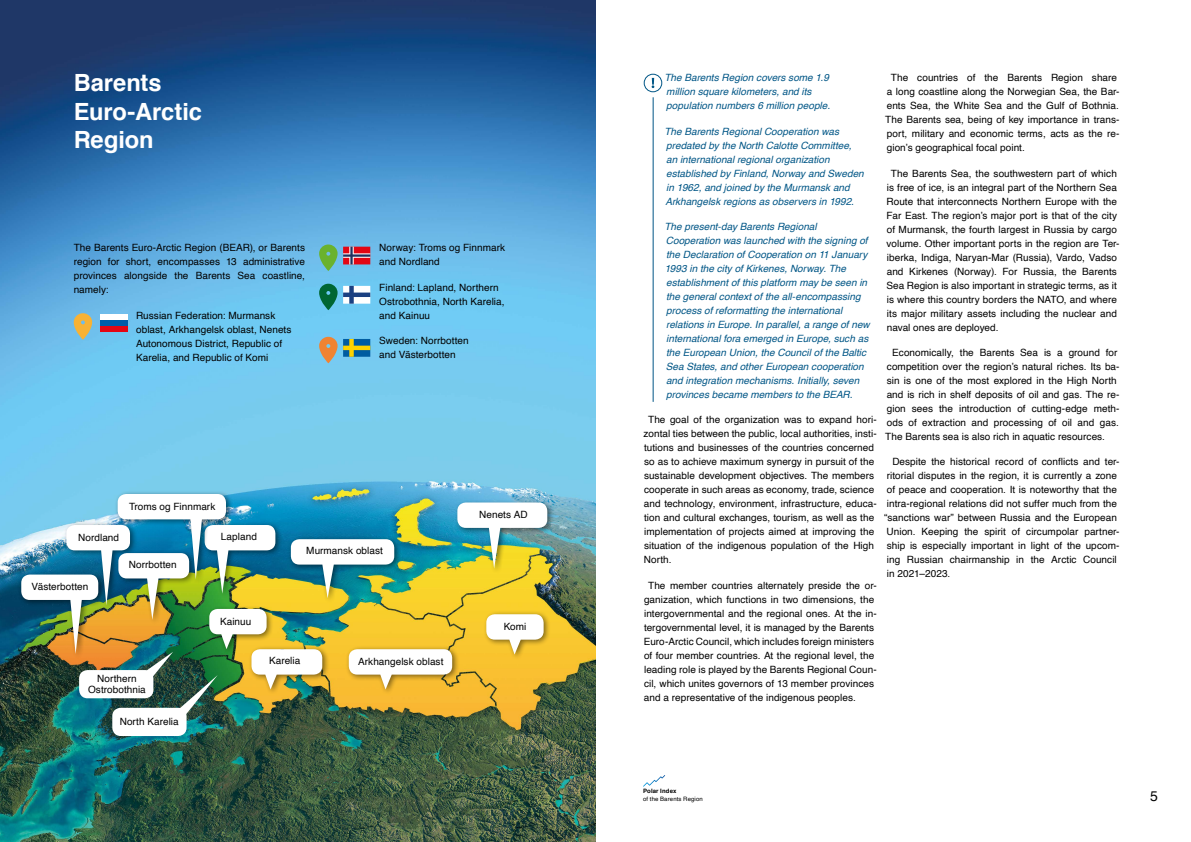
<style>
.page{position:relative;width:1191px;height:842px;background:#fff}
.page>*{position:absolute;margin:0;border:0;box-sizing:border-box;transform-origin:0 0}
.t1{font:700 23.7px/28.4px "Helvetica";letter-spacing:-.005em;color:#fff}
.t2{font:14px "Helvetica";color:#000}
.t3{font:10px/14px "Helvetica";letter-spacing:.005em;color:#000}
.t4{font:italic 10px/14px "Helvetica";color:#005686}
.t5{font:6px "Helvetica";letter-spacing:.02em;color:#000}
.t6{font:700 6px "Helvetica";letter-spacing:.025em;color:#000}
</style>
<div class="page">
<svg style="left:643px;top:775px;width:22px;height:12px"></svg>
<img style="left:0;top:0;width:595px;height:842px">
<div style="left:454px;top:499px;width:100px;height:76px;background:#000;opacity:.5"></div>
<div style="left:483px;top:611px;width:68px;height:50px;background:#000;opacity:.5"></div>
<div style="left:18px;top:571px;width:88px;height:89px;background:#000;opacity:.5"></div>
<div style="left:101px;top:326px;width:27px;height:6px;background:#e30613"></div>
<div style="left:101px;top:320px;width:27px;height:6px;background:#005da9"></div>
<div style="left:101px;top:314px;width:27px;height:6px;background:#fff"></div>
<div style="left:114px;top:491px;width:119px;height:94px;background:#000;opacity:.5"></div>
<img style="left:21px;top:494px;width:526px;height:242px">
<svg style="left:74px;top:313px;width:18px;height:27px"></svg>
<svg style="left:319px;top:244px;width:51px;height:27px"></svg>
<svg style="left:319px;top:284px;width:51px;height:26px"></svg>
<svg style="left:319px;top:337px;width:51px;height:26px"></svg>
<hr style="left:652px;top:97px;width:1px;height:305px;background:#005686">
<div style="left:643px;top:74px;width:19px;height:18px;border:1px solid #005686;border-radius:50%"></div>
<svg style="left:651px;top:78px;width:3px;height:10px"></svg>
<h1 class="t1" style="left:74px;top:69px;width:130px">Barents<br>Euro-Arctic<br>Region</h1>
<p class="t3" style="left:74px;top:241px;width:233px;text-align:justify">The Barents Euro-Arctic Region (BEAR), or Barents region for short, encompasses 13 administrative provinces alongside the Barents Sea coastline, namely:</p>
<p class="t3" style="left:136px;top:308px;width:157px">Russian Federation: Murmansk oblast, Arkhangelsk oblast, Nenets<br>Autonomous District, Republic of<br>Karelia, and Republic of Komi</p>
<p class="t3" style="left:129px;top:500px;width:88px">Troms og Finnmark</p>
<p class="t3" style="left:78px;top:531px;width:42px">Nordland</p>
<p class="t3" style="left:221px;top:530px;width:37px">Lapland</p>
<p class="t3" style="left:379px;top:241px;width:127px">Norway: Troms og Finnmark and Nordland</p>
<p class="t3" style="left:379px;top:280px;width:127px">Finland: Lapland, Northern<br>Ostrobothnia, North Karelia, and Kainuu</p>
<p class="t3" style="left:379px;top:334px;width:91px">Sweden: Norrbotten and Västerbotten</p>
<p class="t3" style="left:479px;top:507px;width:50px">Nenets AD</p>
<p class="t3" style="left:31px;top:579px;width:58px">Västerbotten</p>
<p class="t3" style="left:129px;top:558px;width:49px">Norrbotten</p>
<p class="t3" style="left:88px;top:673px;width:59px;line-height:11px;text-align:center">Northern<br>Ostrobothnia</p>
<p class="t3" style="left:120px;top:715px;width:60px">North Karelia</p>
<p class="t3" style="left:306px;top:544px;width:78px">Murmansk oblast</p>
<p class="t3" style="left:220px;top:615px;width:33px">Kainuu</p>
<p class="t3" style="left:269px;top:654px;width:33px">Karelia</p>
<p class="t3" style="left:358px;top:655px;width:87px">Arkhangelsk oblast</p>
<p class="t3" style="left:504px;top:620px;width:24px">Komi</p>
<p class="t4" style="left:664px;top:71px;width:167px">The Barents Region covers some 1.9 million square kilometers, and its population numbers 6 million people.</p>
<p class="t4" style="left:664px;top:124px;width:201px">The Barents Regional Cooperation was predated by the North Calotte Committee,<br>an international regional organization established by Finland, Norway and Sweden in 1962, and joined by the Murmansk and Arkhangelsk regions as observers in 1992.</p>
<p class="t4" style="left:664px;top:220px;width:207px">The present-day Barents Regional Cooperation was launched with the signing of the Declaration of Cooperation on 11 January 1993 in the city of Kirkenes, Norway. The establishment of this platform may be seen in the general context of the all-encompassing process of reformatting the international relations in Europe. In parallel, a range of new international fora emerged in Europe, such as the European Union, the Council of the Baltic Sea States, and other European cooperation and integration mechanisms. Initially, seven provinces became members to the BEAR.</p>
<p class="t3" style="left:643px;top:413px;width:235px;text-indent:5px">The goal of the organization was to expand hori&shy;zontal ties between the public, local authorities, insti&shy;tutions and businesses of the countries concerned so as to achieve maximum synergy in pursuit of the sustainable development objectives. The members cooperate in such areas as economy, trade, science and technology, environment, infrastructure, educa&shy;tion and cultural exchanges, tourism, as well as the implementation of projects aimed at improving the situation of the indigenous population of the High North.</p>
<p class="t3" style="left:644px;top:578px;width:234px;text-indent:4px">The member countries alternately preside the or&shy;ganization, which functions in two dimensions, the intergovernmental and the regional ones. At the in&shy;tergovernmental level, it is managed by the Barents Euro-Arctic Council, which includes foreign ministers of four member countries. At the regional level, the leading role is played by the Barents Regional Coun&shy;cil, which unites governors of 13 member provinces and a representative of the indigenous peoples.</p>
<p class="t3" style="left:885px;top:71px;width:236px;text-indent:6px">The countries of the Barents Region share a long coastline along the Norwegian Sea, the Bar&shy;ents Sea, the White Sea and the Gulf of Bothnia.<br>The Barents sea, being of key importance in trans&shy;port, military and economic terms, acts as the re&shy;gion’s geographical focal point.</p>
<p class="t3" style="left:886px;top:166px;width:234px;text-indent:4px">The Barents Sea, the southwestern part of which is free of ice, is an integral part of the Northern Sea Route that interconnects Northern Europe with the Far East. The region’s major port is that of the city of Murmansk, the fourth largest in Russia by cargo volume. Other important ports in the region are Ter&shy;iberka, Indiga, Naryan-Mar (Russia), Vardo, Vadso and Kirkenes (Norway). For Russia, the Barents Sea Region is also important in strategic terms, as it is where this country borders the NATO, and where its major military assets including the nuclear and naval ones are deployed.</p>
<p class="t3" style="left:885px;top:346px;width:236px;text-indent:7px">Economically, the Barents Sea is a ground for competition over the region’s natural riches. Its ba&shy;sin is one of the most explored in the High North and is rich in shelf deposits of oil and gas. The re&shy;gion sees the introduction of cutting-edge meth&shy;ods of extraction and processing of oil and gas.<br>The Barents sea is also rich in aquatic resources.</p>
<p class="t3" style="left:884px;top:455px;width:237px;text-indent:8px">Despite the historical record of conflicts and ter&shy;ritorial disputes in the region, it is currently a zone of peace and cooperation. It is noteworthy that the intra-regional relations did not suffer much from the “sanctions war” between Russia and the European Union. Keeping the spirit of circumpolar partner&shy;ship is especially important in light of the upcom&shy;ing Russian chairmanship in the Arctic Council in 2021–2023.</p>
<p class="t6" style="left:643px;top:786px;width:35px">Polar Index</p>
<p class="t5" style="left:643px;top:794px;width:61px">of the Barents Region</p>
<h2 class="t2" style="left:1150px;top:785px;width:9px">5</h2>
</div>
